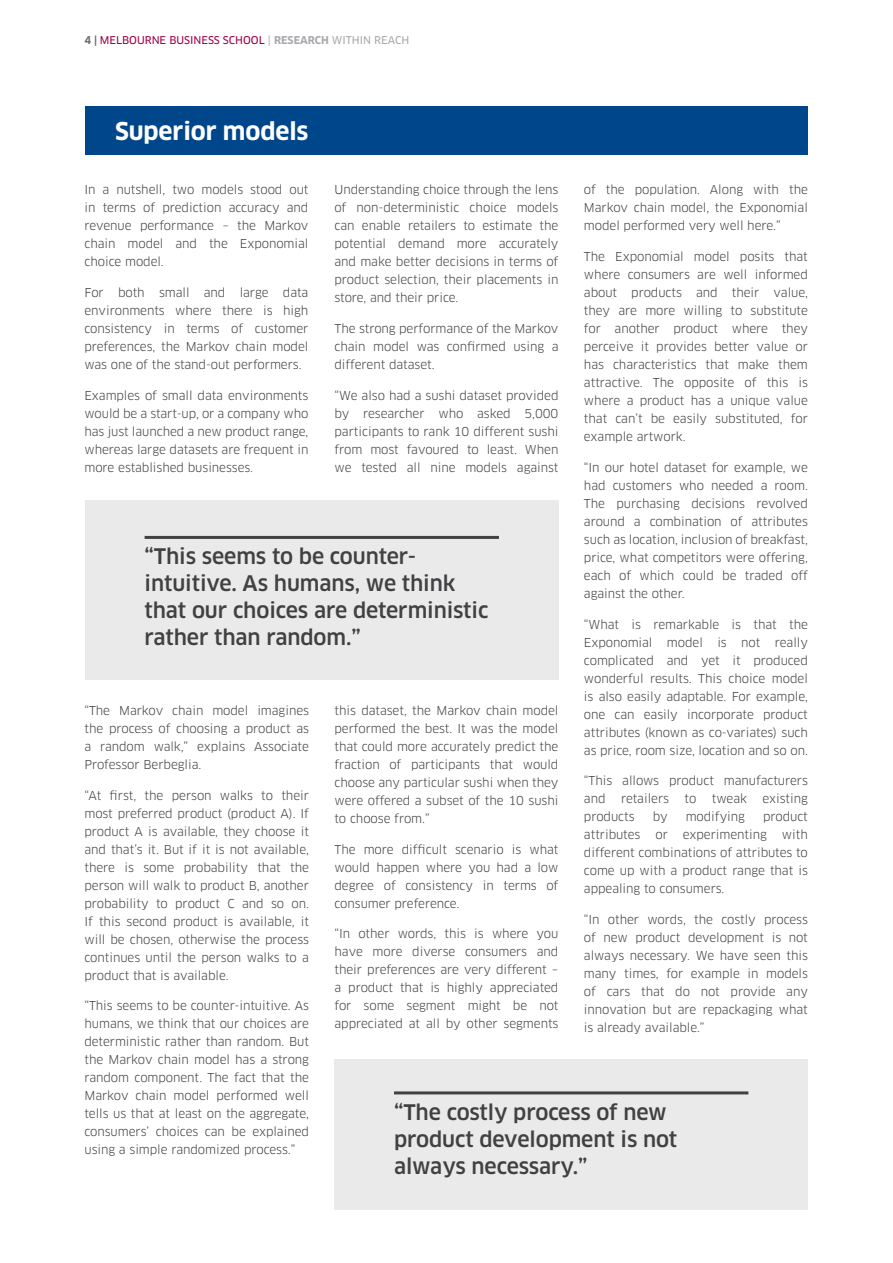
<style>
.page{position:relative;width:893px;height:1263px;background:#fff}
.page>*{position:absolute;margin:0;border:0;box-sizing:border-box;transform-origin:0 0}
.t1{font:700 24px "Clan OT";letter-spacing:-.005em;color:#fff}
.t2{font:500 21px/27px "Clan OT";letter-spacing:-.005em;color:#414042}
.t3{font:12px/18px "Clan OT";letter-spacing:-.005em;color:#414042;text-align:justify}
.t4{font:10.5px "Clan OT News";color:#a30046}
.s1{font-family:"Clan OT";font-weight:700;color:#6d6e71}
.s2{color:#a7a9ac}
.s3{font-family:"Clan OT";font-weight:700;color:#a7a9ac}
</style>
<div class="page">
<div style="left:85px;top:106px;width:723px;height:49px;background:#00468b"></div>
<div style="left:85px;top:500px;width:473px;height:180px;background:#eaeaea"></div>
<div style="left:334px;top:1059px;width:474px;height:151px;background:#eaeaea"></div>
<hr style="left:145px;top:536px;width:354px;height:3px;background:#414042">
<hr style="left:394px;top:1091px;width:354px;height:3px;background:#414042">
<p class="t4" style="left:84px;top:33px;width:326px"><span class="s1">4 |</span> MELBOURNE BUSINESS SCHOOL <span class="s2">|</span> <span class="s3">RESEARCH</span> <span class="s2">WITHIN REACH</span></p>
<h1 class="t1" style="left:115px;top:117px;width:195px">Superior models</h1>
<p class="t3" style="left:84px;top:181px;width:225px">In a nutshell, two models stood out in terms of prediction accuracy and revenue performance – the Markov chain model and the Exponomial choice model.</p>
<p class="t3" style="left:84px;top:284px;width:225px">For both small and large data environments where there is high consistency in terms of customer preferences, the Markov chain model was one of the stand-out performers.</p>
<p class="t3" style="left:84px;top:386px;width:225px">Examples of small data environments would be a start-up, or a company who has just launched a new product range, whereas large datasets are frequent in more established businesses.</p>
<p class="t3" style="left:334px;top:181px;width:225px">Understanding choice through the lens of non-deterministic choice models can enable retailers to estimate the potential demand more accurately and make better decisions in terms of product selection, their placements in store, and their price.</p>
<p class="t3" style="left:334px;top:320px;width:225px">The strong performance of the Markov chain model was confirmed using a different dataset.</p>
<p class="t3" style="left:334px;top:386px;width:225px">“We also had a sushi dataset provided by researcher who asked 5,000 participants to rank 10 different sushi from most favoured to least. When we tested all nine models against</p>
<p class="t3" style="left:584px;top:181px;width:225px">of the population. Along with the Markov chain model, the Exponomial model performed very well here.”</p>
<p class="t3" style="left:584px;top:248px;width:225px">The Exponomial model posits that where consumers are well informed about products and their value, they are more willing to substitute for another product where they perceive it provides better value or has characteristics that make them attractive. The opposite of this is where a product has a unique value that can’t be easily substituted, for example artwork.</p>
<p class="t3" style="left:584px;top:458px;width:225px">“In our hotel dataset for example, we had customers who needed a room.<br>The purchasing decisions revolved around a combination of attributes such as location, inclusion of breakfast, price, what competitors were offering, each of which could be traded off against the other.</p>
<p class="t3" style="left:584px;top:615px;width:225px">“What is remarkable is that the Exponomial model is not really complicated and yet it produced wonderful results. This choice model is also easily adaptable. For example, one can easily incorporate product attributes (known as co-variates) such as price, room size, location and so on.</p>
<p class="t3" style="left:584px;top:772px;width:225px">“This allows product manufacturers and</p>
<h2 class="t2" style="left:145px;top:543px;width:345px">“This seems to be counter&shy;intuitive. As humans, we think that our choices are deterministic rather than random.”</h2>
<p class="t3" style="left:84px;top:701px;width:226px">“The Markov chain model imagines the process of choosing a product as a random walk,” explains Associate Professor Berbeglia.</p>
<p class="t3" style="left:84px;top:786px;width:226px">“At first, the person walks to their most preferred product (product A). If product A is available, they choose it and that’s it. But if it is not available, there is some probability that the person will walk to product B, another probability to product C and so on.<br>If this second product is available, it will be chosen, otherwise the process continues until the person walks to a product that is available.</p>
<p class="t3" style="left:84px;top:997px;width:226px">“This seems to be counter-intuitive. As humans, we think that our choices are deterministic rather than random. But the Markov chain model has a strong random component. The fact that the Markov chain model performed well tells us that at least on the aggregate, consumers’ choices can be explained using a simple randomized process.”</p>
<p class="t3" style="left:334px;top:701px;width:225px">this dataset, the Markov chain model performed the best. It was the model that could more accurately predict the fraction of participants that would choose any particular sushi when they were offered a subset of the 10 sushi to choose from.”</p>
<p class="t3" style="left:334px;top:840px;width:225px">The more difficult scenario is what would happen where you had a low degree of consistency in terms of consumer preference.</p>
<p class="t3" style="left:334px;top:925px;width:225px">“In other words, this is where you have more diverse consumers and their preferences are very different – a product that is highly appreciated for some segment might be not appreciated at all by other segments</p>
<p class="t3" style="left:621px;top:790px;width:49px">retailers</p>
<p class="t3" style="left:685px;top:790px;width:13px">to</p>
<p class="t3" style="left:712px;top:790px;width:37px">tweak</p>
<p class="t3" style="left:763px;top:790px;width:47px">existing</p>
<p class="t3" style="left:584px;top:808px;width:52px">products</p>
<p class="t3" style="left:653px;top:808px;width:16px">by</p>
<p class="t3" style="left:686px;top:808px;width:61px">modifying</p>
<p class="t3" style="left:584px;top:808px;width:225px;text-indent:179px">product attributes or experimenting with different combinations of attributes to come up with a product range that is appealing to consumers.</p>
<p class="t3" style="left:584px;top:911px;width:225px">“In other words, the costly process of new product development is not always necessary. We have seen this many times, for example in models of cars that do not provide any innovation but are repackaging what is already available.”</p>
<h2 class="t2" style="left:394px;top:1099px;width:285px">“The costly process of new product development is not always necessary.”</h2>
</div>
